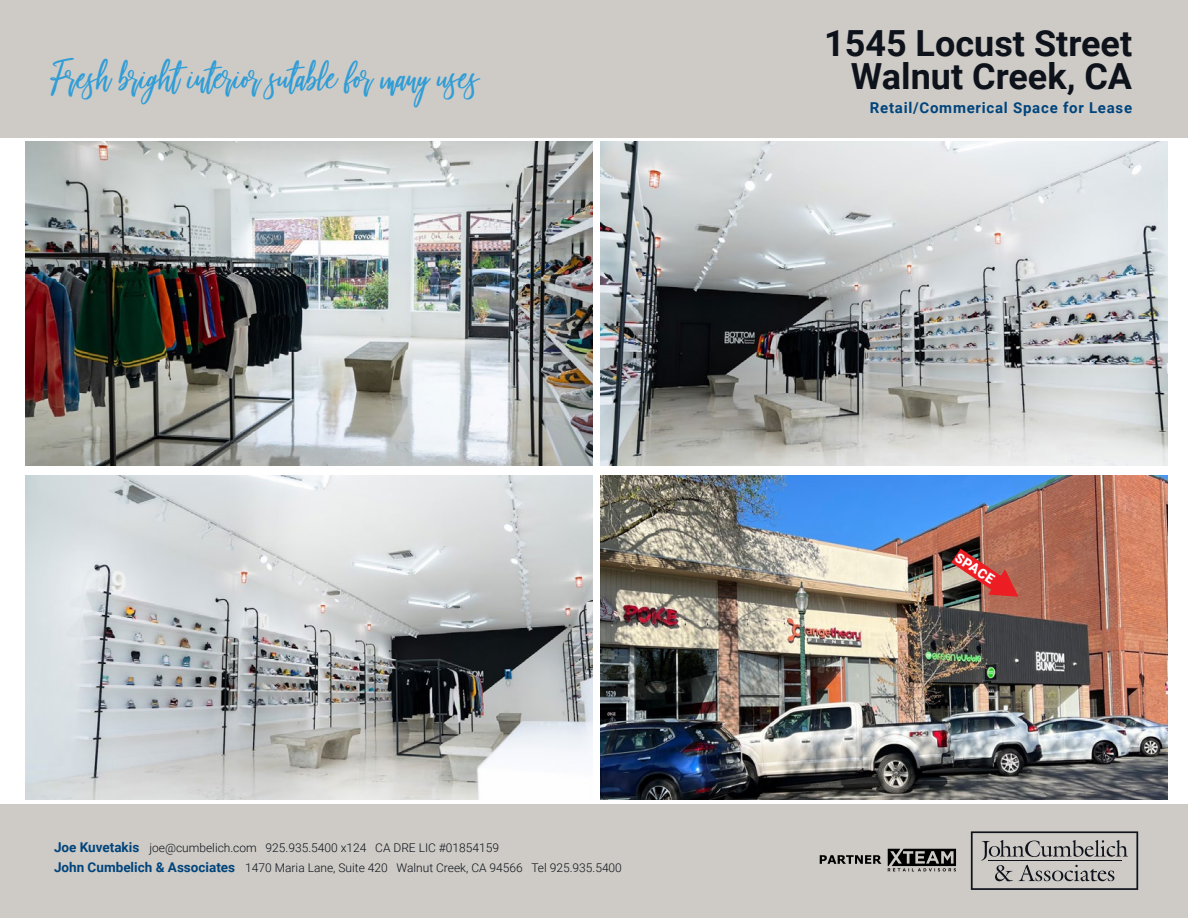
<style>
.page{position:relative;width:1188px;height:918px;background:#fff}
.page>*{position:absolute;margin:0;border:0;box-sizing:border-box;transform-origin:0 0}
.t1{font:42px "Beautiful Bloom";color:#309dd7}
.t2{font:700 36px/33px "Roboto";color:#0d121b;text-align:right}
.t3{font:700 15px "Roboto";letter-spacing:.05em;color:#00447c}
.Regular_body{font:900 13.5px "Roboto";color:#fff}
.t4{font:300 12px/19.5px "Roboto";color:#0d121b}
.s1{font-weight:700;font-size:13.5px;color:#00447c}
</style>
<div class="page">
<div style="left:0;top:805px;width:1188px;height:113px;background:#cecac5"></div>
<svg style="left:971px;top:831px;width:167px;height:59px"></svg>
<hr style="left:988px;top:860px;width:133px;height:1px;background:#0d121b">
<div style="left:0;top:0;width:1188px;height:137px;background:#cecbc6"></div>
<svg style="left:888px;top:849px;width:68px;height:22px"></svg>
<svg style="left:820px;top:855px;width:61px;height:9px"></svg>
<img style="left:601px;top:142px;width:567px;height:324px">
<img style="left:26px;top:475px;width:566px;height:324px">
<img style="left:26px;top:142px;width:566px;height:324px">
<img style="left:601px;top:475px;width:567px;height:324px">
<svg style="left:951px;top:549px;width:67px;height:48px;background:#ad4842"></svg>
<p class="t1" style="left:53px;top:54px;width:427px">Fresh bright interior sutable for many uses</p>
<p class="t4" style="left:54px;top:838px;width:569px"><span class="s1">Joe Kuvetakis</span> joe@cumbelich.com 925.935.5400 x124 CA DRE LIC #01854159<br><span class="s1">John Cumbelich &amp; Associates</span> 1470 Maria Lane, Suite 420 Walnut Creek, CA 94566 Tel 925.935.5400</p>
<h2 class="t2" style="left:824px;top:25px;width:310px">1545 Locust Street<br>Walnut Creek, CA</h2>
<p class="t3" style="left:870px;top:97px;width:264px">Retail/Commerical Space for Lease</p>
<p class="Regular_body" style="left:962px;top:548px;width:46px;rotate:34deg">SPACE</p>
</div>
